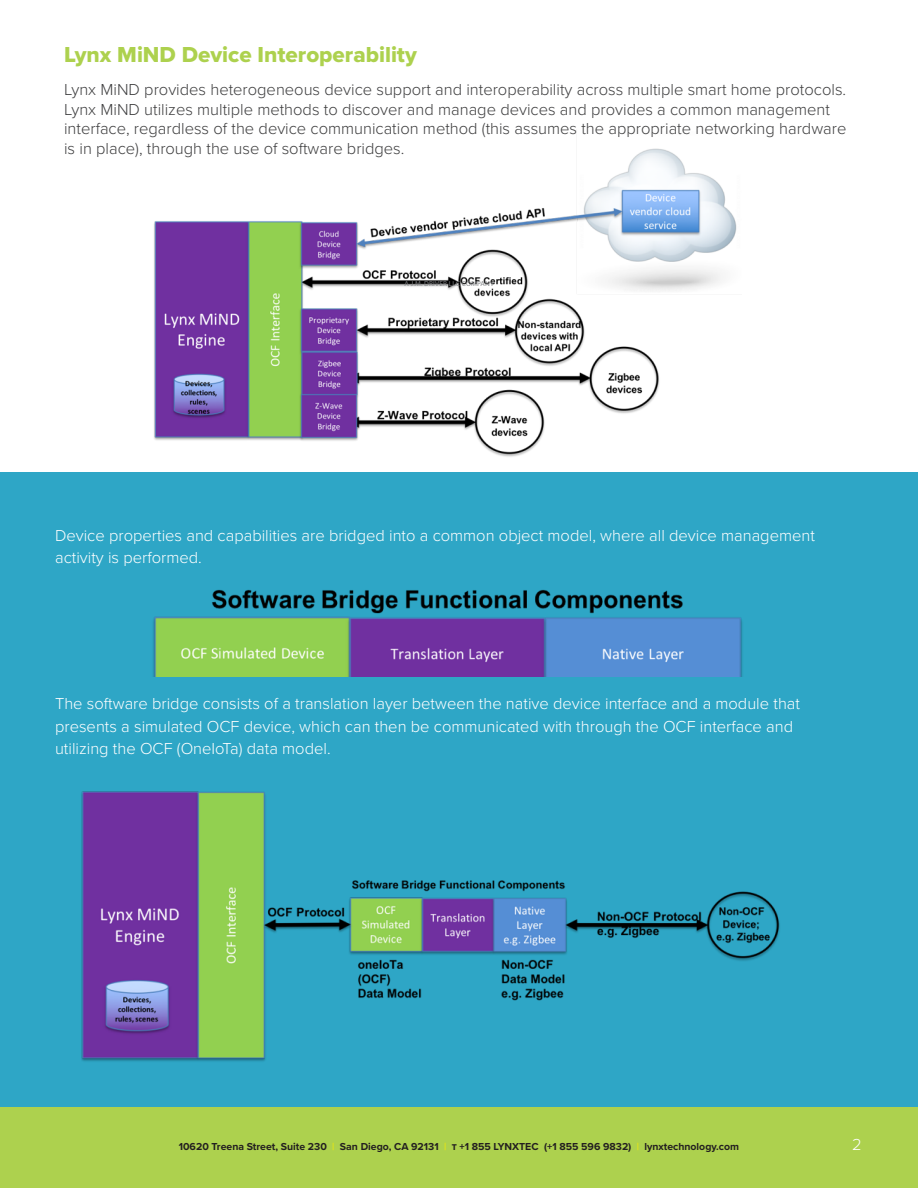
<style>
.page{position:relative;width:918px;height:1188px;background:#fff}
.page>*{position:absolute;margin:0;border:0;box-sizing:border-box;transform-origin:0 0}
.t1{font:22.5px "Proxima Nova Extrabld";color:#add14e}
.t2{font:300 16.5px/22.5px "Proxima Nova";color:#fff}
.t3{font:300 16.5px/19.5px "Proxima Nova";color:#3e3e3f}
.t4{font:700 10.5px "Proxima Nova";color:#231f20}
.t5{font:7.2px "Myriad Pro";letter-spacing:.03em;color:#808285}
.s1{color:#e2e318}
</style>
<div class="page">
<div style="left:0;top:472px;width:918px;height:635px;background:#2ea6c6"></div>
<img style="left:153px;top:589px;width:589px;height:87px">
<div style="left:0;top:1107px;width:918px;height:81px;background:#add14e"></div>
<img style="left:154px;top:148px;width:583px;height:309px">
<img style="left:81px;top:791px;width:699px;height:270px">
<p class="t1" style="left:64px;top:41px;width:354px">Lynx MiND Device Interoperability</p>
<p class="t3" style="left:64px;top:80px;width:784px">Lynx MiND provides heterogeneous device support and interoperability across multiple smart home protocols.<br>Lynx MiND utilizes multiple methods to discover and manage devices and provides a common management interface, regardless of the device communication method (this assumes the appropriate networking hardware is in place), through the use of software bridges.</p>
<p class="t5" style="left:405px;top:279px;width:91px">A J.M. DRIVER LLC COMPANY</p>
<p class="t2" style="left:55px;top:524px;width:761px">Device properties and capabilities are bridged into a common object model, where all device management activity is performed.</p>
<p class="t2" style="left:55px;top:693px;width:746px">The software bridge consists of a translation layer between the native device interface and a module that presents a simulated OCF device, which can then be communicated with through the OCF interface and utilizing the OCF (OneIoTa) data model.</p>
<p class="t4" style="left:179px;top:1140px;width:562px">10620 Treena Street, Suite 230 <span class="s1">|</span> San Diego, CA 92131 <span class="s1">|</span> t +1 855 LYNXTEC (+1 855 596 9832) <span class="s1">|</span> lynxtechnology.com</p>
<p class="t2" style="left:852px;top:1134px;width:11px">2</p>
</div>
